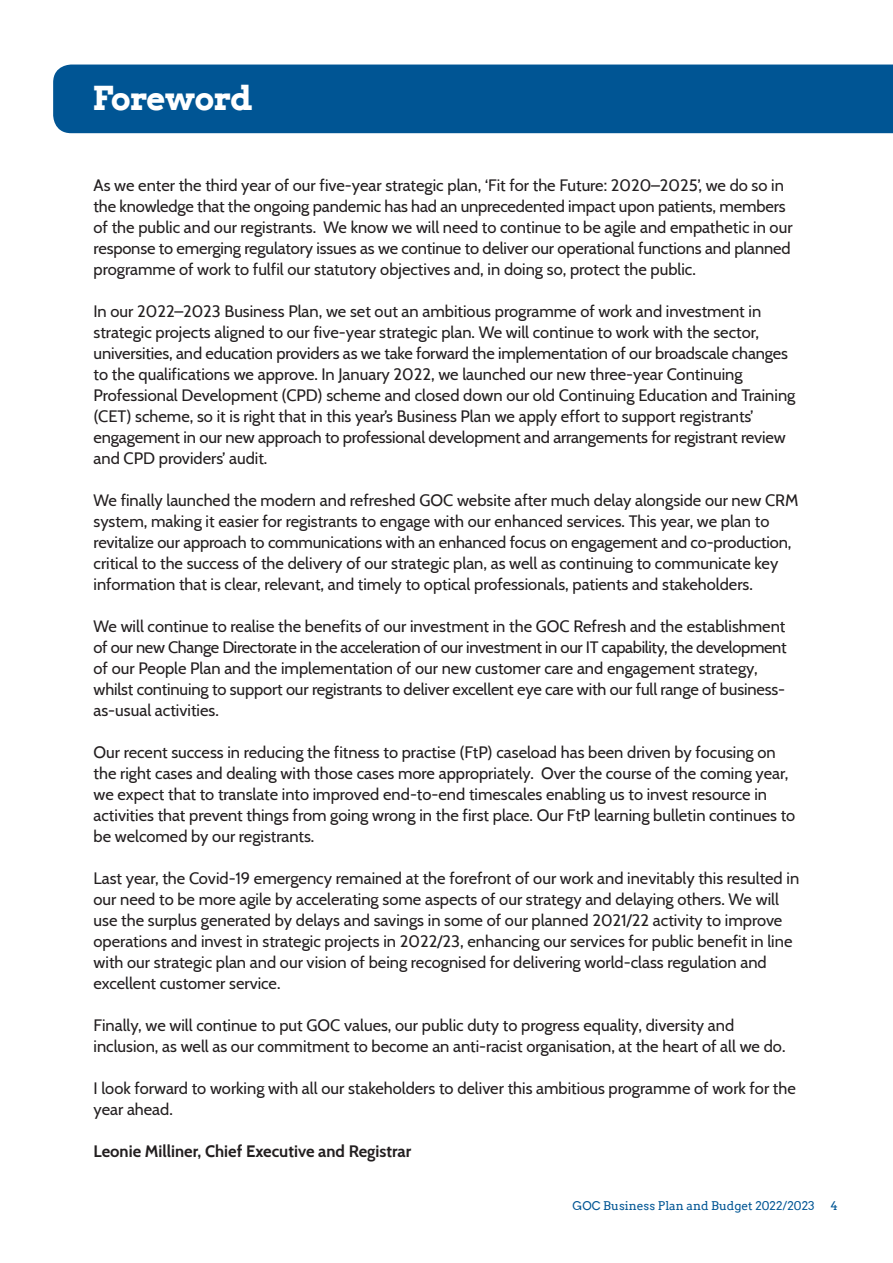
<style>
.page{position:relative;width:893px;height:1263px;background:#fff}
.page>*{position:absolute;margin:0;border:0;box-sizing:border-box;transform-origin:0 0}
.t1{font:700 33px "Arvo";letter-spacing:-.03em;color:#fff}
.t2{font:16.5px/21px "Cabin";color:#231f20}
.t3{font:700 16.5px "Cabin";color:#231f20}
.t4{font:12px "Arvo";color:#005594}
</style>
<div class="page">
<div style="left:53px;top:65px;width:840px;height:68px;background:#005594"></div>
<div style="left:92px;top:85px;width:363px;height:38px;background:#005594"></div>
<p class="t1" style="left:92px;top:77px;width:162px">Foreword</p>
<p class="t2" style="left:94px;top:174px;width:700px">As we enter the third year of our five-year strategic plan, ‘Fit for the Future: 2020–2025’, we do so in the knowledge that the ongoing pandemic has had an unprecedented impact upon patients, members of the public and our registrants. We know we will need to continue to be agile and empathetic in our response to emerging regulatory issues as we continue to deliver our operational functions and planned programme of work to fulfil our statutory objectives and, in doing so, protect the public.</p>
<p class="t2" style="left:94px;top:300px;width:703px">In our 2022–2023 Business Plan, we set out an ambitious programme of work and investment in strategic projects aligned to our five-year strategic plan. We will continue to work with the sector, universities, and education providers as we take forward the implementation of our broadscale changes to the qualifications we approve. In January 2022, we launched our new three-year Continuing Professional Development (CPD) scheme and closed down our old Continuing Education and Training (CET) scheme, so it is right that in this year’s Business Plan we apply effort to support registrants’ engagement in our new approach to professional development and arrangements for registrant review and CPD providers’ audit.</p>
<p class="t2" style="left:94px;top:489px;width:706px">We finally launched the modern and refreshed GOC website after much delay alongside our new CRM system, making it easier for registrants to engage with our enhanced services. This year, we plan to revitalize our approach to communications with an enhanced focus on engagement and co-production, critical to the success of the delivery of our strategic plan, as well as continuing to communicate key information that is clear, relevant, and timely to optical professionals, patients and stakeholders.</p>
<p class="t2" style="left:94px;top:615px;width:694px">We will continue to realise the benefits of our investment in the GOC Refresh and the establishment of our new Change Directorate in the acceleration of our investment in our IT capability, the development of our People Plan and the implementation of our new customer care and engagement strategy, whilst continuing to support our registrants to deliver excellent eye care with our full range of business&shy;as-usual activities.</p>
<p class="t2" style="left:94px;top:741px;width:703px">Our recent success in reducing the fitness to practise (FtP) caseload has been driven by focusing on the right cases and dealing with those cases more appropriately. Over the course of the coming year, we expect that to translate into improved end-to-end timescales enabling us to invest resource in activities that prevent things from going wrong in the first place. Our FtP learning bulletin continues to be welcomed by our registrants.</p>
<p class="t2" style="left:94px;top:867px;width:707px">Last year, the Covid-19 emergency remained at the forefront of our work and inevitably this resulted in our need to be more agile by accelerating some aspects of our strategy and delaying others. We will use the surplus generated by delays and savings in some of our planned 2021/22 activity to improve operations and invest in strategic projects in 2022/23, enhancing our services for public benefit in line with our strategic plan and our vision of being recognised for delivering world-class regulation and excellent customer service.</p>
<p class="t2" style="left:94px;top:1014px;width:693px">Finally, we will continue to put GOC values, our public duty to progress equality, diversity and inclusion, as well as our commitment to become an anti-racist organisation, at the heart of all we do.</p>
<p class="t2" style="left:94px;top:1077px;width:704px">I look forward to working with all our stakeholders to deliver this ambitious programme of work for the year ahead.</p>
<p class="t3" style="left:94px;top:1139px;width:319px">Leonie Milliner, Chief Executive and Registrar</p>
<p class="t4" style="left:573px;top:1199px;width:244px">GOC Business Plan and Budget 2022/2023</p>
<p class="t4" style="left:830px;top:1199px;width:9px">4</p>
</div>
